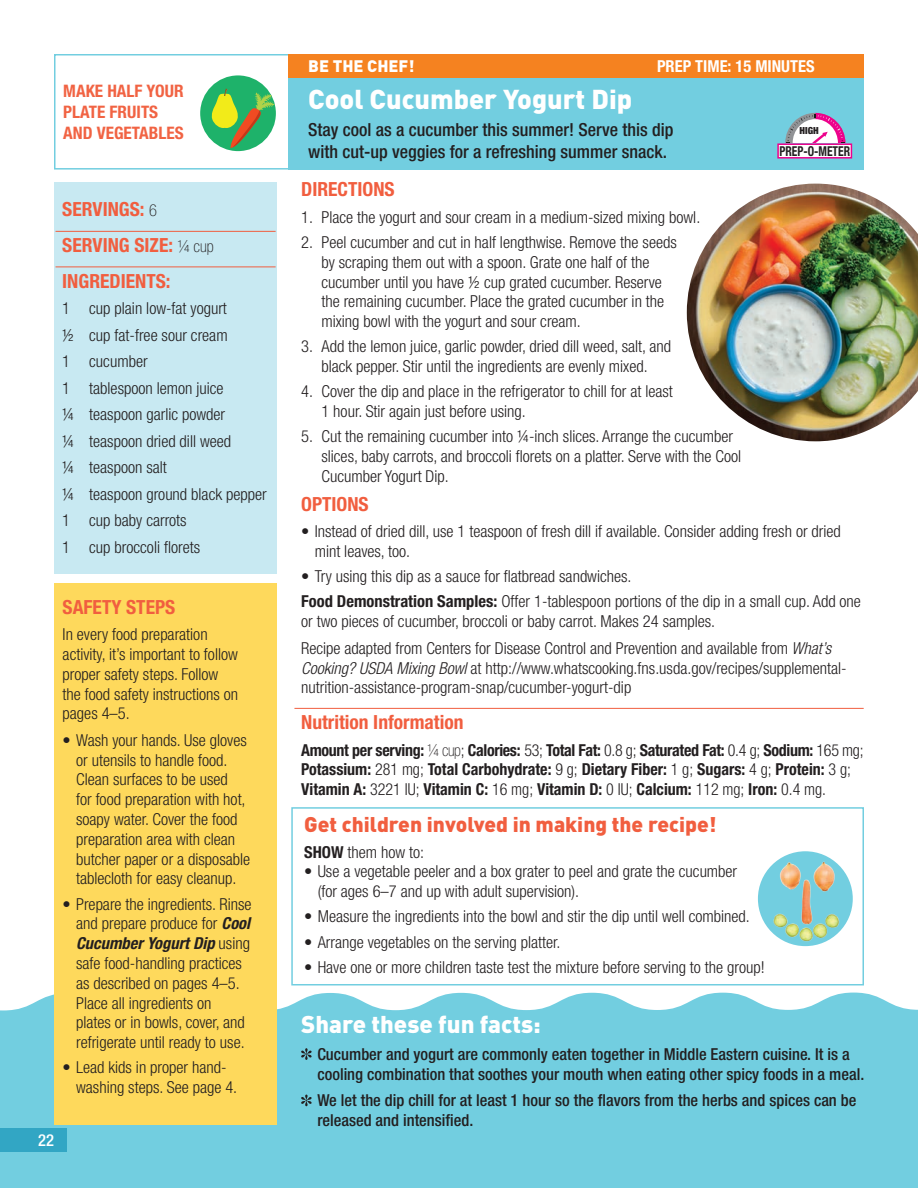
<style>
.page{position:relative;width:918px;height:1188px;background:#fff}
.page>*{position:absolute;margin:0;border:0;box-sizing:border-box;transform-origin:0 0}
.t1{font:900 27px "DIN";color:#fff}
.t2{font:900 24px "DIN";color:#fff}
.t3{font:900 21px "DIN";color:#f15e3f}
.t4{font:700 condensed 19.5px "Helvetica Neue LT Std";color:#f15e3f}
.t5{font:500 condensed 18px/21.6px "Helvetica Neue LT Std";color:#231f20}
.t6{font:700 condensed 17.25px/20.7px "Helvetica Neue LT Std";color:#f16343}
.t7{font:300 condensed 16.5px/19.8px "Helvetica Neue LT Std";color:#231f20}
.t8{font:500 condensed 16.5px/19.8px "Helvetica Neue LT Std";color:#231f20}
.t9{font:700 condensed 16.5px/19.8px "Helvetica Neue LT Std";color:#231f20}
.t10{font:700 condensed 16.5px "Helvetica Neue LT Std";color:#fff}
.t11{font:900 16.5px "DIN";color:#fff}
.t12{font:100 condensed 16.5px "Helvetica Neue LT Std";color:#231f20}
.t13{font:500 condensed 16.5px "Helvetica Neue LT Std";color:#fff}
.t14{font:700 condensed 13.65px "Helvetica Neue LT Std";color:#231f20;scale:.85 1}
.t15{font:900 condensed 9.75px "Helvetica Neue LT Std";color:#231f20}
.s1{font-weight:700;font-style:italic}
.s2{font-weight:700}
.s3{font-style:italic}
.s4{font-weight:100}
.s5{font-weight:300}
</style>
<div class="page">
<div style="left:54px;top:182px;width:223px;height:391px;background:#c8e9f2"></div>
<hr style="left:56px;top:231px;width:220px;height:1px;background:#f15e3f">
<hr style="left:56px;top:267px;width:220px;height:1px;background:#f15e3f">
<div style="left:291px;top:807px;width:573px;height:179px;border:2px solid #72cee0"></div>
<div style="left:54px;top:54px;width:278px;height:116px;border:2px solid #72cee0"></div>
<div style="left:0;top:992px;width:918px;height:196px;background:#72cee0"></div>
<div style="left:288px;top:54px;width:576px;height:24px;background:#f58220"></div>
<div style="left:288px;top:78px;width:576px;height:92px;background:#72cee0"></div>
<div style="left:200px;top:75px;width:76px;height:76px;background:#1eb26a;border-radius:50%"></div>
<svg style="left:212px;top:89px;width:63px;height:59px"></svg>
<div style="left:778px;top:144px;width:73px;height:14px;background:#fff"></div>
<div style="left:777px;top:143px;width:75px;height:16px;border:2px solid #ed028c"></div>
<svg style="left:785px;top:113px;width:60px;height:29px"></svg>
<img style="left:687px;top:184px;width:231px;height:257px">
<hr style="left:294px;top:708px;width:570px;height:1px;background:#f15e3f">
<div style="left:54px;top:583px;width:223px;height:541px;background:#fed95c"></div>
<img style="left:758px;top:851px;width:95px;height:95px;border-radius:47px">
<svg style="left:301px;top:1048px;width:11px;height:12px"></svg>
<svg style="left:301px;top:1095px;width:11px;height:11px"></svg>
<div style="left:0;top:1128px;width:68px;height:24px;background:#32a6c4"></div>
<p class="t6" style="left:63px;top:81px;width:122px">MAKE HALF YOUR<br>PLATE FRUITS<br>AND VEGETABLES</p>
<h4 class="t4" style="left:62px;top:198px;width:84px">SERVINGS:</h4>
<p class="t12" style="left:149px;top:201px;width:9px">6</p>
<h4 class="t4" style="left:62px;top:233px;width:112px">SERVING SIZE:</h4>
<p class="t12" style="left:178px;top:237px;width:38px">1/4 cup</p>
<h4 class="t4" style="left:62px;top:269px;width:110px">INGREDIENTS:</h4>
<p class="t7" style="left:62px;top:298px;width:166px">1 cup plain low-fat yogurt</p>
<p class="t7" style="left:62px;top:325px;width:167px">½ cup fat-free sour cream</p>
<p class="t7" style="left:62px;top:351px;width:87px">1 cucumber</p>
<p class="t7" style="left:62px;top:378px;width:163px">1 tablespoon lemon juice</p>
<p class="t7" style="left:62px;top:404px;width:164px">¼ teaspoon garlic powder</p>
<p class="t7" style="left:62px;top:431px;width:170px">¼ teaspoon dried dill weed</p>
<p class="t7" style="left:62px;top:457px;width:106px">¼ teaspoon salt</p>
<p class="t7" style="left:62px;top:484px;width:206px">¼ teaspoon ground black pepper</p>
<p class="t7" style="left:62px;top:511px;width:126px">1 cup baby carrots</p>
<p class="t7" style="left:62px;top:537px;width:139px">1 cup broccoli florets</p>
<h4 class="t4" style="left:63px;top:595px;width:114px">SAFETY STEPS</h4>
<p class="t7" style="left:63px;top:624px;width:177px">In every food preparation activity, it’s important to follow proper safety steps. Follow the food safety instructions on pages 4–5.</p>
<p class="t7" style="left:76px;top:730px;width:176px;text-indent:-13px">• Wash your hands. Use gloves or utensils to handle food.<br>Clean surfaces to be used<br>for food preparation with hot, soapy water. Cover the food preparation area with clean butcher paper or a disposable tablecloth for easy cleanup.</p>
<p class="t7" style="left:76px;top:894px;width:177px;text-indent:-13px">• Prepare the ingredients. Rinse and prepare produce for <span class="s1">Cool<br>Cucumber Yogurt Dip</span> using safe food-handling practices as described on pages 4–5.<br>Place all ingredients on<br>plates or in bowls, cover, and refrigerate until ready to use.</p>
<p class="t7" style="left:76px;top:1058px;width:163px;text-indent:-13px">• Lead kids in proper hand&shy;washing steps. See page 4.</p>
<p class="t13" style="left:38px;top:1130px;width:17px">22</p>
<p class="t11" style="left:308px;top:55px;width:108px">BE THE CHEF!</p>
<p class="t10" style="left:657px;top:56px;width:159px">PREP TIME: 15 MINUTES</p>
<h3 class="t1" style="left:308px;top:81px;width:325px">Cool Cucumber Yogurt Dip</h3>
<p class="t5" style="left:308px;top:119px;width:367px">Stay cool as a cucumber this summer! Serve this dip with cut-up veggies for a refreshing summer snack.</p>
<p class="t15" style="left:604px;top:125px;width:19px">LOW</p>
<p class="t15" style="left:800px;top:125px;width:21px">HIGH</p>
<p class="t14" style="left:572px;top:143px;width:85px">PREP-O-METER</p>
<p class="t14" style="left:779px;top:143px;width:85px">PREP-O-METER</p>
<h4 class="t4" style="left:301px;top:177px;width:95px">DIRECTIONS</h4>
<p class="t7" style="left:301px;top:207px;width:401px">1. Place the yogurt and sour cream in a medium-sized mixing bowl.</p>
<p class="t7" style="left:321px;top:232px;width:357px;text-indent:-20px">2. Peel cucumber and cut in half lengthwise. Remove the seeds by scraping them out with a spoon. Grate one half of the cucumber until you have ½ cup grated cucumber. Reserve the remaining cucumber. Place the grated cucumber in the mixing bowl with the yogurt and sour cream.</p>
<p class="t7" style="left:301px;top:336px;width:371px;text-align:center">3. Add the lemon juice, garlic powder, dried dill weed, salt, and black pepper. Stir until the ingredients are evenly mixed.</p>
<p class="t7" style="left:321px;top:381px;width:353px;text-indent:-20px">4. Cover the dip and place in the refrigerator to chill for at least<br>1 hour. Stir again just before using.</p>
<p class="t7" style="left:321px;top:426px;width:421px;text-indent:-20px">5. Cut the remaining cucumber into ¼-inch slices. Arrange the cucumber slices, baby carrots, and broccoli florets on a platter. Serve with the Cool<br>Cucumber Yogurt Dip.</p>
<h4 class="t4" style="left:301px;top:492px;width:69px">OPTIONS</h4>
<p class="t7" style="left:315px;top:521px;width:528px;text-indent:-13px">• Instead of dried dill, use 1 teaspoon of fresh dill if available. Consider adding fresh or dried mint leaves, too.</p>
<p class="t7" style="left:301px;top:566px;width:332px">• Try using this dip as a sauce for flatbread sandwiches.</p>
<p class="t7" style="left:301px;top:592px;width:561px"><span class="s2">Food Demonstration Samples:</span> Offer 1-tablespoon portions of the dip in a small cup. Add one or two pieces of cucumber, broccoli or baby carrot. Makes 24 samples.</p>
<p class="t7" style="left:301px;top:638px;width:547px">Recipe adapted from Centers for Disease Control and Prevention and available from <span class="s3">What’s<br>Cooking? USDA Mixing Bowl</span> at http://www.whatscooking.fns.usda.gov/recipes/supplemental&shy;nutrition-assistance-program-snap/cucumber-yogurt-dip</p>
<h5 class="t4" style="left:301px;top:710px;width:164px">Nutrition Information</h5>
<p class="t9" style="left:301px;top:740px;width:564px">Amount per serving: <span class="s4">1/4 cup</span><span class="s5">;</span> Calories: <span class="s5">53;</span> Total Fat: <span class="s5">0.8 g;</span> Saturated Fat: <span class="s5">0.4 g;</span> Sodium: <span class="s5">165 mg;<br></span>Potassium: <span class="s5">281 mg;</span> Total Carbohydrate: <span class="s5">9 g;</span> Dietary Fiber: <span class="s5">1 g;</span> Sugars: <span class="s5">4 g;</span> Protein: <span class="s5">3 g;<br></span>Vitamin A: <span class="s5">3221 IU;</span> Vitamin C: <span class="s5">16 mg;</span> Vitamin D: <span class="s5">0 IU;</span> Calcium: <span class="s5">112 mg;</span> Iron: <span class="s5">0.4 mg.</span></p>
<h4 class="t3" style="left:304px;top:811px;width:414px">Get children involved in making the recipe!</h4>
<p class="t7" style="left:304px;top:842px;width:122px"><span class="s2">SHOW</span> them how to:</p>
<p class="t7" style="left:318px;top:861px;width:421px;text-indent:-13px">• Use a vegetable peeler and a box grater to peel and grate the cucumber (for ages 6–7 and up with adult supervision).</p>
<p class="t7" style="left:304px;top:906px;width:447px">• Measure the ingredients into the bowl and stir the dip until well combined.</p>
<p class="t7" style="left:304px;top:932px;width:258px">• Arrange vegetables on the serving platter.</p>
<p class="t7" style="left:304px;top:957px;width:462px">• Have one or more children taste test the mixture before serving to the group!</p>
<h4 class="t2" style="left:301px;top:1009px;width:241px">Share these fun facts:</h4>
<p class="t8" style="left:317px;top:1044px;width:548px">Cucumber and yogurt are commonly eaten together in Middle Eastern cuisine. It is a cooling combination that soothes your mouth when eating other spicy foods in a meal.</p>
<p class="t8" style="left:317px;top:1090px;width:541px">We let the dip chill for at least 1 hour so the flavors from the herbs and spices can be released and intensified.</p>
</div>
